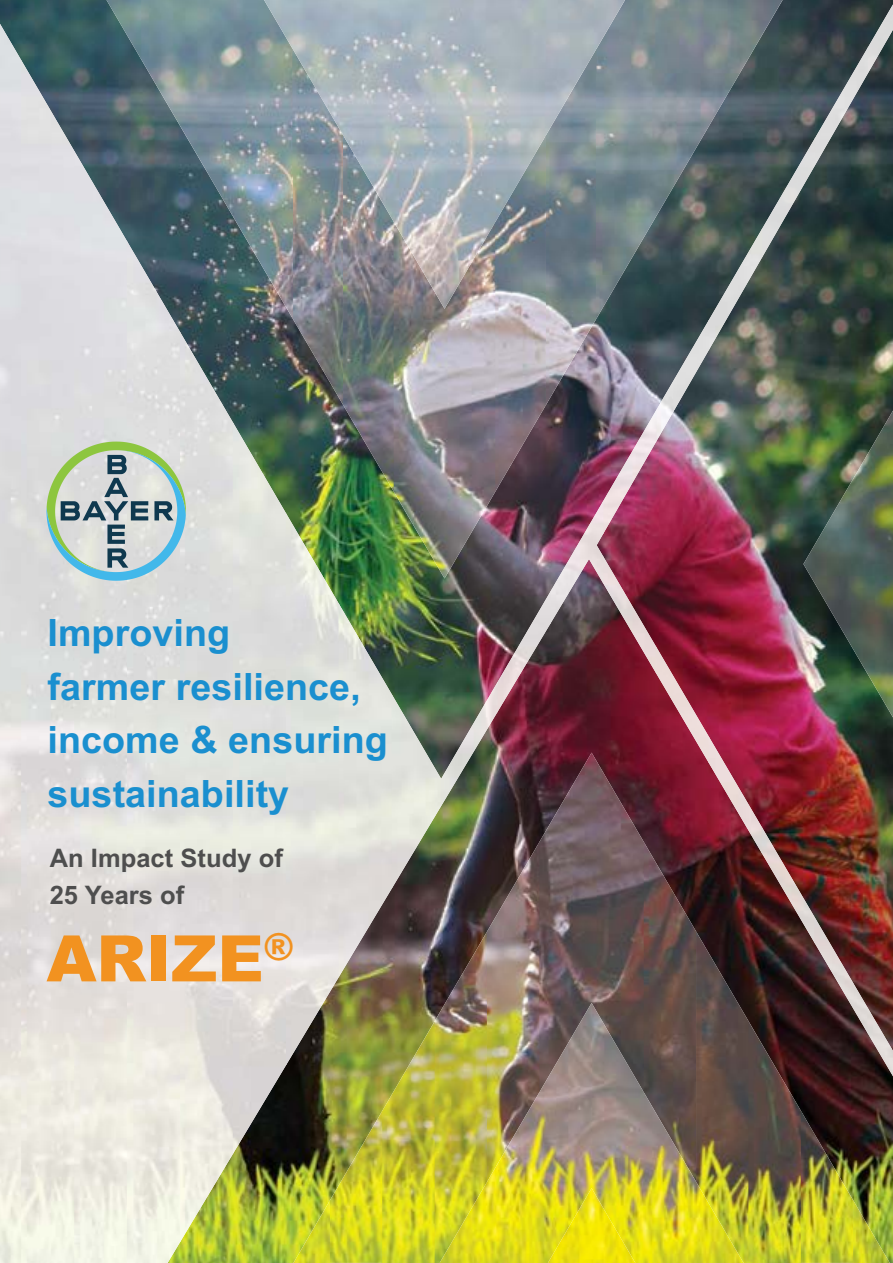
<style>
.page{position:relative;width:893px;height:1263px;background:#fff}
.page>*{position:absolute;margin:0;border:0;box-sizing:border-box;transform-origin:0 0}
.t1{font:900 64.05px "Arial";color:#f29220}
.t2{font:700 37.65px/53.6px "Arial";color:#1a8fcf}
.t3{font:700 25.5px/37.5px "Arial";color:#4e4e4e}
</style>
<div class="page">
<img style="left:0;top:0;width:893px;height:1263px">
<img style="left:867px;top:4px;width:26px;height:70px">
<img style="left:0;top:24px;width:22px;height:1239px">
<img style="left:814px;top:47px;width:54px;height:119px">
<img style="left:21px;top:60px;width:54px;height:1203px">
<img style="left:762px;top:138px;width:53px;height:120px">
<img style="left:74px;top:151px;width:54px;height:1112px">
<img style="left:709px;top:228px;width:53px;height:122px">
<img style="left:127px;top:241px;width:54px;height:1022px">
<img style="left:656px;top:319px;width:53px;height:123px">
<img style="left:180px;top:332px;width:53px;height:910px">
<img style="left:603px;top:410px;width:53px;height:264px">
<img style="left:233px;top:422px;width:53px;height:732px">
<img style="left:550px;top:501px;width:53px;height:123px">
<img style="left:286px;top:513px;width:53px;height:552px">
<img style="left:497px;top:591px;width:54px;height:122px">
<img style="left:339px;top:603px;width:53px;height:374px">
<img style="left:656px;top:646px;width:53px;height:118px">
<img style="left:392px;top:682px;width:106px;height:134px">
<img style="left:709px;top:736px;width:53px;height:118px">
<img style="left:762px;top:827px;width:53px;height:116px">
<img style="left:392px;top:815px;width:43px;height:74px">
<img style="left:814px;top:917px;width:54px;height:117px">
<img style="left:867px;top:1007px;width:26px;height:69px">
<img style="left:597px;top:0;width:185px;height:74px">
<img style="left:141px;top:0;width:151px;height:175px">
<img style="left:106px;top:0;width:35px;height:59px">
<img style="left:546px;top:69px;width:51px;height:337px">
<img style="left:292px;top:69px;width:51px;height:337px">
<img style="left:596px;top:73px;width:144px;height:102px">
<img style="left:495px;top:165px;width:51px;height:328px">
<img style="left:343px;top:165px;width:51px;height:328px">
<img style="left:596px;top:174px;width:85px;height:102px">
<img style="left:394px;top:261px;width:101px;height:317px">
<img style="left:208px;top:174px;width:85px;height:102px">
<img style="left:596px;top:275px;width:26px;height:45px">
<img style="left:267px;top:275px;width:26px;height:44px">
<img style="left:264px;top:0;width:361px;height:69px">
<img style="left:304px;top:69px;width:281px;height:96px">
<img style="left:360px;top:165px;width:169px;height:96px">
<img style="left:416px;top:261px;width:57px;height:48px">
<img style="left:539px;top:753px;width:105px;height:250px">
<img style="left:644px;top:842px;width:53px;height:161px">
<img style="left:486px;top:842px;width:53px;height:161px">
<img style="left:696px;top:931px;width:53px;height:332px">
<img style="left:434px;top:932px;width:53px;height:331px">
<img style="left:748px;top:1021px;width:53px;height:242px">
<img style="left:381px;top:1021px;width:54px;height:242px">
<img style="left:801px;top:1110px;width:53px;height:153px">
<img style="left:329px;top:1111px;width:53px;height:152px">
<img style="left:853px;top:1200px;width:37px;height:63px">
<img style="left:293px;top:1200px;width:37px;height:63px">
<img style="left:440px;top:1003px;width:304px;height:260px">
<img style="left:548px;top:1188px;width:87px;height:75px">
<img style="left:803px;top:411px;width:90px;height:306px">
<svg style="left:46px;top:442px;width:140px;height:139px;background:#b1c6c0"></svg>
<p class="t2" style="left:48px;top:606px;width:342px">Improving<br>farmer resilience, income &amp; ensuring sustainability</p>
<p class="t3" style="left:50px;top:839px;width:235px">An Impact Study of<br>25 Years of</p>
<h1 class="t1" style="left:46px;top:912px;width:249px">ARIZE<sup>®</sup></h1>
</div>
